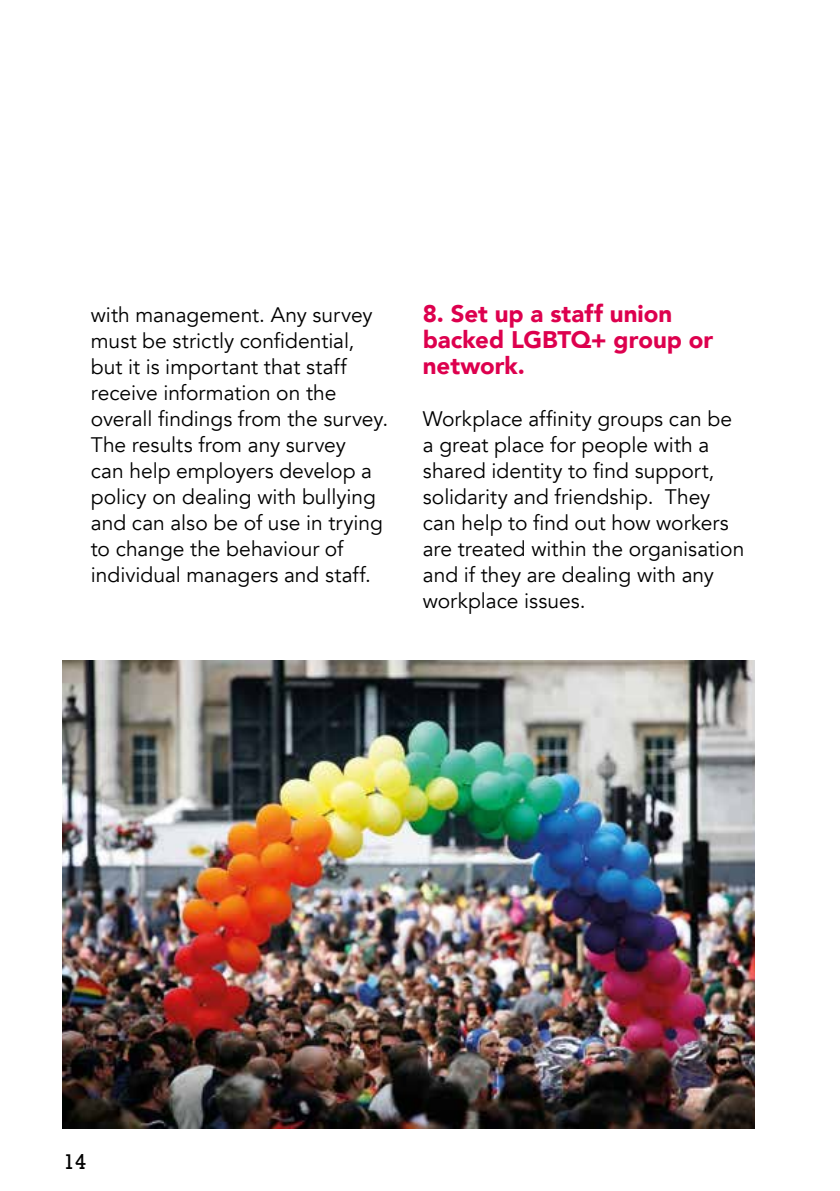
<style>
.page{position:relative;width:840px;height:1191px;background:#fff}
.page>*{position:absolute;margin:0;border:0;box-sizing:border-box;transform-origin:0 0}
.t1{font:900 24px/26px "Avenir";color:#dd004e}
.t2{font:21px/26px "Avenir";color:#000}
.t3{font:20px "Rockwell";color:#000}
</style>
<div class="page">
<img style="left:62px;top:660px;width:692px;height:468px">
<p class="t2" style="left:91px;top:302px;width:299px">with management. Any survey must be strictly confidential, but it is important that staff receive information on the overall findings from the survey.<br>The results from any survey<br>can help employers develop a policy on dealing with bullying and can also be of use in trying to change the behaviour of individual managers and staff.</p>
<p class="t1" style="left:422px;top:300px;width:292px">8. Set up a staff union backed LGBTQ+ group or network.</p>
<p class="t2" style="left:422px;top:406px;width:323px">Workplace affinity groups can be a great place for people with a shared identity to find support, solidarity and friendship. They can help to find out how workers are treated within the organisation and if they are dealing with any workplace issues.</p>
<p class="t3" style="left:63px;top:1149px;width:25px">14</p>
</div>
